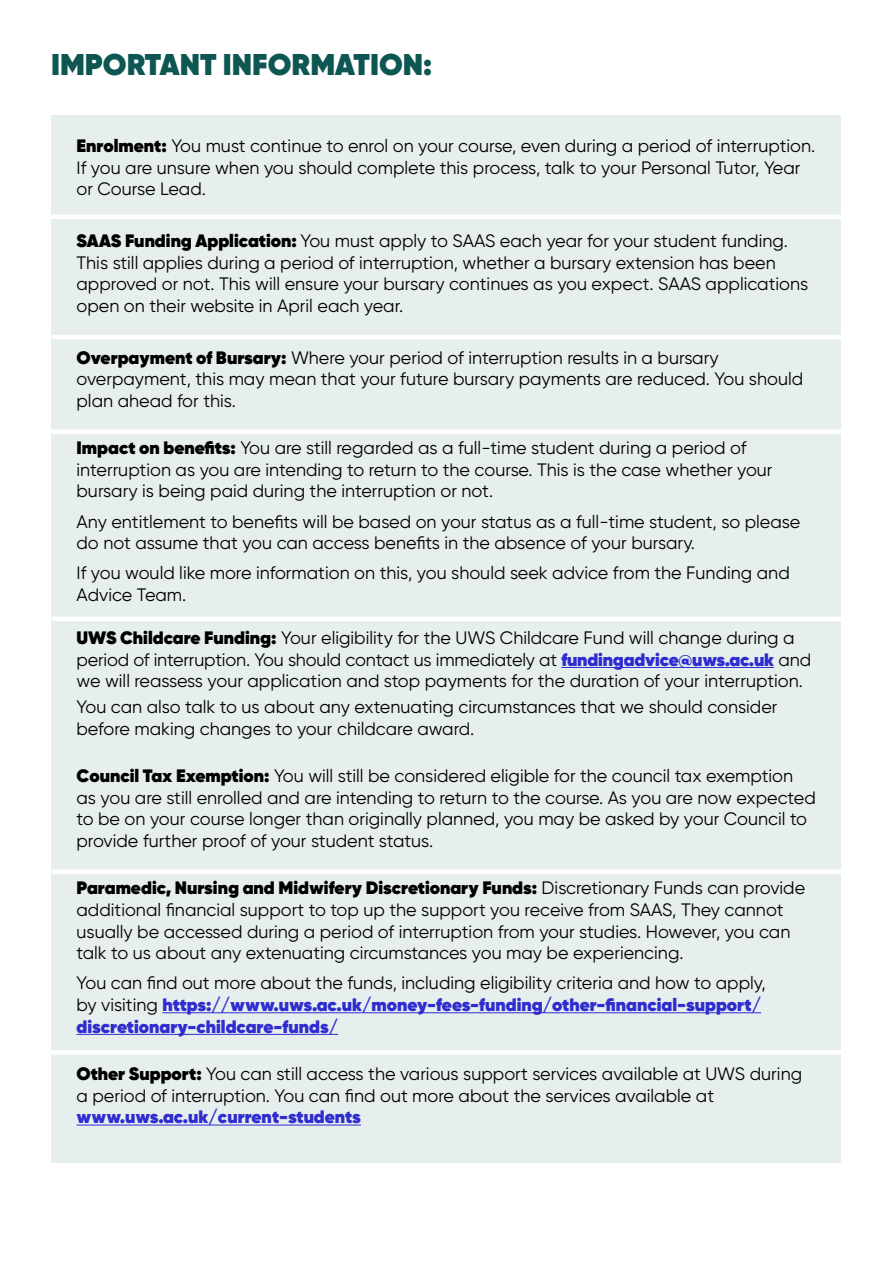
<style>
.page{position:relative;width:893px;height:1263px;background:#fff}
.page>*{position:absolute;margin:0;border:0;box-sizing:border-box;transform-origin:0 0}
.t1{font:800 30px "Gilroy";color:#0d5651}
.t2{font:18px/21.6px "Gilroy";color:#000}
.t3{font:800 18px/21.6px "Gilroy";color:#2f2dcf}
.s1{font-weight:800}
.s2{font-weight:800;color:#2f2dcf}
.s3{font-weight:400;color:#000}
</style>
<div class="page">
<div style="left:52px;top:115px;width:789px;height:1048px;background:#e7eeee"></div>
<hr style="left:561px;top:667px;width:213px;height:1px;background:#2f2dcf">
<hr style="left:162px;top:1012px;width:599px;height:1px;background:#2f2dcf">
<hr style="left:77px;top:1034px;width:261px;height:1px;background:#2f2dcf">
<hr style="left:77px;top:1124px;width:284px;height:1px;background:#2f2dcf">
<hr style="left:51px;top:215px;width:791px;height:4px;background:#fff">
<hr style="left:52px;top:335px;width:791px;height:4px;background:#fff">
<div style="left:50px;top:429px;width:791px;height:5px;background:#fff"></div>
<hr style="left:52px;top:617px;width:791px;height:4px;background:#fff">
<hr style="left:52px;top:870px;width:791px;height:4px;background:#fff">
<hr style="left:51px;top:1050px;width:791px;height:4px;background:#fff">
<p class="t1" style="left:51px;top:45px;width:383px">IMPORTANT INFORMATION:</p>
<p class="t2" style="left:77px;top:135px;width:740px"><span class="s1">Enrolment:</span> You must continue to enrol on your course, even during a period of interruption.<br>If you are unsure when you should complete this process, talk to your Personal Tutor, Year or Course Lead.</p>
<p class="t2" style="left:77px;top:230px;width:733px"><span class="s1">SAAS Funding Application:</span> You must apply to SAAS each year for your student funding.<br>This still applies during a period of interruption, whether a bursary extension has been approved or not. This will ensure your bursary continues as you expect. SAAS applications open on their website in April each year.</p>
<p class="t2" style="left:77px;top:346px;width:728px"><span class="s1">Overpayment of Bursary:</span> Where your period of interruption results in a bursary overpayment, this may mean that your future bursary payments are reduced. You should plan ahead for this.</p>
<p class="t2" style="left:77px;top:437px;width:698px"><span class="s1">Impact on benefits:</span> You are still regarded as a full-time student during a period of interruption as you are intending to return to the course. This is the case whether your bursary is being paid during the interruption or not.</p>
<p class="t2" style="left:77px;top:510px;width:725px">Any entitlement to benefits will be based on your status as a full-time student, so please do not assume that you can access benefits in the absence of your bursary.</p>
<p class="t2" style="left:77px;top:562px;width:715px">If you would like more information on this, you should seek advice from the Funding and<br>Advice Team.</p>
<p class="t2" style="left:77px;top:627px;width:736px"><span class="s1">UWS Childcare Funding:</span> Your eligibility for the UWS Childcare Fund will change during a period of interruption. You should contact us immediately at <span class="s2">fundingadvice@uws.ac.uk</span> and we will reassess your application and stop payments for the duration of your interruption.</p>
<p class="t2" style="left:77px;top:696px;width:703px">You can also talk to us about any extenuating circumstances that we should consider before making changes to your childcare award.</p>
<p class="t2" style="left:77px;top:765px;width:741px"><span class="s1">Council Tax Exemption:</span> You will still be considered eligible for the council tax exemption as you are still enrolled and are intending to return to the course. As you are now expected to be on your course longer than originally planned, you may be asked by your Council to provide further proof of your student status.</p>
<p class="t2" style="left:77px;top:877px;width:730px"><span class="s1">Paramedic, Nursing and Midwifery Discretionary Funds:</span> Discretionary Funds can provide additional financial support to top up the support you receive from SAAS, They cannot usually be accessed during a period of interruption from your studies. However, you can talk to us about any extenuating circumstances you may be experiencing.</p>
<p class="t3" style="left:77px;top:972px;width:691px"><span class="s3">You can find out more about the funds, including eligibility criteria and how to apply, by visiting</span> https://www.uws.ac.uk/money-fees-funding/other-financial-support/ discretionary-childcare-funds/</p>
<p class="t2" style="left:77px;top:1063px;width:727px"><span class="s1">Other Support:</span> You can still access the various support services available at UWS during a period of interruption. You can find out more about the services available at</p>
<p class="t3" style="left:77px;top:1106px;width:286px">www.uws.ac.uk/current-students</p>
</div>
